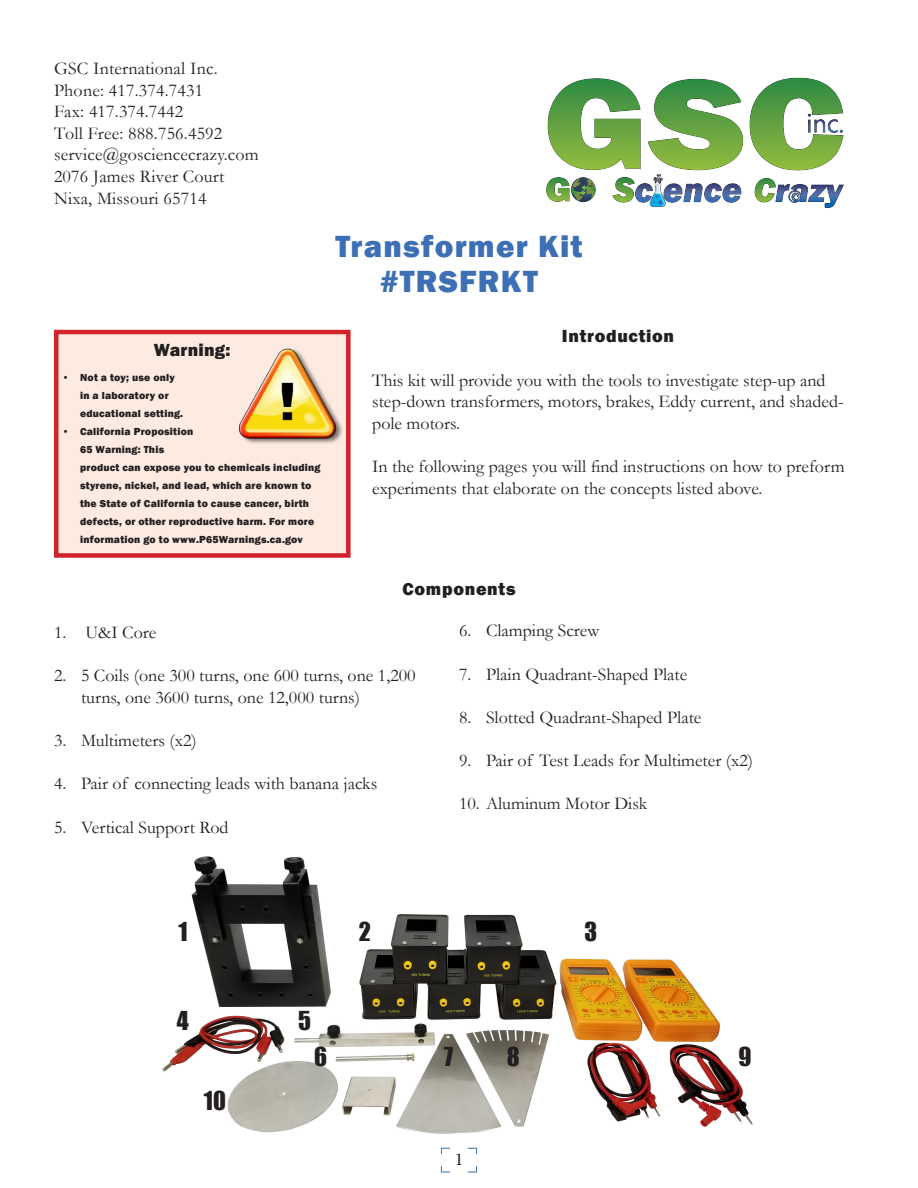
<style>
.page{position:relative;width:918px;height:1188px;background:#fff}
.page>*{position:absolute;margin:0;border:0;box-sizing:border-box;transform-origin:0 0}
.Title_Style{font:800 31.5px "Franklin Gothic";letter-spacing:.04em;color:#3d6fb4}
.t1{font:24px "Impact";color:#231f20}
.Address_Style_1{font:18px/21.6px "Garamond";color:#231f20}
.Body_Paragraph_Style{font:18px/21.6px "Garamond";color:#231f20}
.Body_Section_Style{font:800 18px "Franklin Gothic";letter-spacing:.04em;color:#231f20}
.Warning_Title_Style{font:800 18px "Franklin Gothic";letter-spacing:.015em;color:#231f20}
.t2{font:18px "Minion Pro";color:#231f20}
.t3{font:800 10.5px/18px "Franklin Gothic";letter-spacing:.02em;color:#231f20}
</style>
<div class="page">
<svg style="left:441px;top:1148px;width:36px;height:25px"></svg>
<img style="left:546px;top:77px;width:298px;height:131px">
<div style="left:56px;top:332px;width:292px;height:223px;background:#fdeae0"></div>
<div style="left:54px;top:330px;width:297px;height:228px;border:4px solid #d1232a"></div>
<img style="left:239px;top:348px;width:103px;height:96px">
<img style="left:162px;top:856px;width:591px;height:278px">
<p class="Address_Style_1" style="left:54px;top:57px;width:206px">GSC International Inc.<br>Phone: 417.374.7431<br>Fax: 417.374.7442<br>Toll Free: 888.756.4592 service@gosciencecrazy.com<br>2076 James River Court<br>Nixa, Missouri 65714</p>
<p class="Title_Style" style="left:335px;top:227px;width:249px">Transformer Kit</p>
<p class="Title_Style" style="left:380px;top:261px;width:159px">#TRSFRKT</p>
<p class="Warning_Title_Style" style="left:154px;top:338px;width:78px">Warning:</p>
<p class="t3" style="left:80px;top:368px;width:105px;text-indent:-18px">• Not a toy; use only in a laboratory or educational setting.</p>
<p class="t3" style="left:80px;top:422px;width:242px;text-indent:-18px">• California Proposition<br>65 Warning: This<br>product can expose you to chemicals including styrene, nickel, and lead, which are known to the State of California to cause cancer, birth defects, or other reproductive harm. For more information go to www.P65Warnings.ca.gov</p>
<p class="Body_Section_Style" style="left:562px;top:325px;width:114px">Introduction</p>
<p class="Body_Paragraph_Style" style="left:372px;top:369px;width:473px">This kit will provide you with the tools to investigate step-up and step-down transformers, motors, brakes, Eddy current, and shaded&shy;pole motors.</p>
<p class="Body_Paragraph_Style" style="left:372px;top:455px;width:474px">In the following pages you will find instructions on how to preform experiments that elaborate on the concepts listed above.</p>
<p class="Body_Section_Style" style="left:402px;top:577px;width:115px">Components</p>
<p class="Address_Style_1" style="left:54px;top:621px;width:104px">1. U&amp;I Core</p>
<p class="Address_Style_1" style="left:81px;top:664px;width:336px;text-indent:-27px">2. 5 Coils (one 300 turns, one 600 turns, one 1,200 turns, one 3600 turns, one 12,000 turns)</p>
<p class="Address_Style_1" style="left:54px;top:729px;width:144px">3. Multimeters (x2)</p>
<p class="Address_Style_1" style="left:54px;top:772px;width:325px">4. Pair of connecting leads with banana jacks</p>
<p class="Address_Style_1" style="left:54px;top:816px;width:176px">5. Vertical Support Rod</p>
<p class="Address_Style_1" style="left:459px;top:620px;width:142px">6. Clamping Screw</p>
<p class="Address_Style_1" style="left:459px;top:663px;width:230px">7. Plain Quadrant-Shaped Plate</p>
<p class="Address_Style_1" style="left:459px;top:706px;width:244px">8. Slotted Quadrant-Shaped Plate</p>
<p class="Address_Style_1" style="left:459px;top:749px;width:296px">9. Pair of Test Leads for Multimeter (x2)</p>
<p class="Address_Style_1" style="left:459px;top:792px;width:190px">10. Aluminum Motor Disk</p>
<p class="t1" style="left:178px;top:913px;width:11px">1</p>
<p class="t1" style="left:359px;top:913px;width:14px">2</p>
<p class="t1" style="left:584px;top:913px;width:14px">3</p>
<p class="t1" style="left:177px;top:1002px;width:13px">4</p>
<p class="t1" style="left:298px;top:1002px;width:14px">5</p>
<p class="t1" style="left:204px;top:1082px;width:24px">10</p>
<p class="t1" style="left:314px;top:1038px;width:15px">6</p>
<p class="t1" style="left:444px;top:1038px;width:11px">7</p>
<p class="t1" style="left:507px;top:1038px;width:14px">8</p>
<p class="t1" style="left:738px;top:1038px;width:15px">9</p>
<p class="t2" style="left:455px;top:1147px;width:10px">1</p>
</div>
